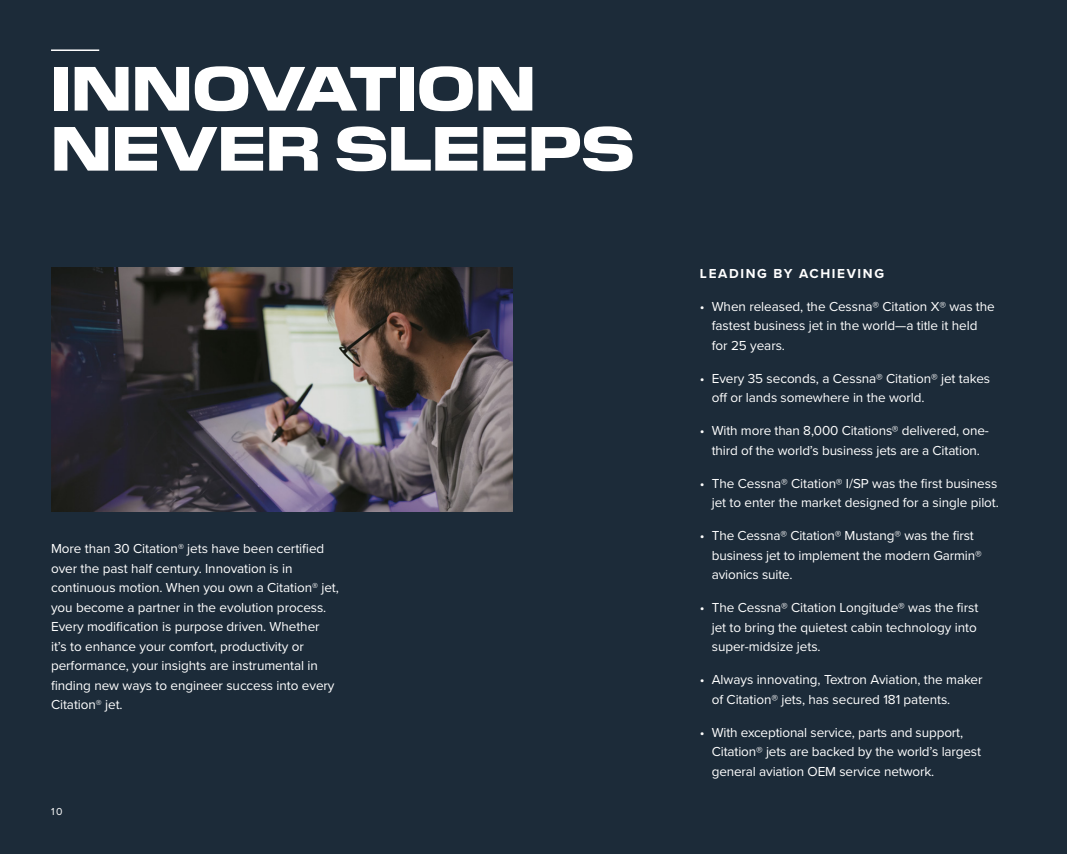
<style>
.page{position:relative;width:1067px;height:854px;background:#fff}
.page>*{position:absolute;margin:0;border:0;box-sizing:border-box;transform-origin:0 0}
.t1{font:800 62.25px/60px "Pilat Wide";color:#fff}
.t2{font:13.5px/19.5px "Proxima Nova";letter-spacing:-.005em;color:#fff}
.t3{font:700 13.5px "Proxima Nova";letter-spacing:.12em;color:#fff}
.t4{font:10.5px "Proxima Nova";color:#fff}
.s1{font-size:12px}
</style>
<div class="page">
<div style="left:0;top:0;width:1066px;height:853px;background:#1c2b39"></div>
<img style="left:51px;top:267px;width:461px;height:244px">
<hr style="left:51px;top:49px;width:48px;height:2px;background:#fff">
<h1 class="t1" style="left:51px;top:52px;width:584px">INNOVATION<br>NEVER SLEEPS</h1>
<p class="t2" style="left:51px;top:538px;width:289px">More than 30 Citation<span class="s1">®</span> jets have been certified over the past half century. Innovation is in continuous motion. When you own a Citation<span class="s1">®</span> jet, you become a partner in the evolution process.<br>Every modification is purpose driven. Whether<br>it’s to enhance your comfort, productivity or performance, your insights are instrumental in finding new ways to engineer success into every Citation<span class="s1">®</span> jet.</p>
<p class="t4" style="left:51px;top:803px;width:13px">10</p>
<p class="t3" style="left:700px;top:263px;width:186px">LEADING BY ACHIEVING</p>
<p class="t2" style="left:711px;top:296px;width:284px;text-indent:-12px">• When released, the Cessna® Citation X® was the fastest business jet in the world—a title it held for 25 years.</p>
<p class="t2" style="left:711px;top:368px;width:280px;text-indent:-12px">• Every 35 seconds, a Cessna® Citation® jet takes off or lands somewhere in the world.</p>
<p class="t2" style="left:700px;top:420px;width:290px;text-align:center">• With more than 8,000 Citations® delivered, one&shy;third of the world’s business jets are a Citation.</p>
<p class="t2" style="left:700px;top:473px;width:300px;text-align:right">• The Cessna® Citation® I/SP was the first business jet to enter the market designed for a single pilot.</p>
<p class="t2" style="left:711px;top:525px;width:271px;text-indent:-12px">• The Cessna® Citation® Mustang® was the first business jet to implement the modern Garmin® avionics suite.</p>
<p class="t2" style="left:711px;top:597px;width:268px;text-align:justify;text-indent:-12px">• The Cessna® Citation Longitude® was the first jet to bring the quietest cabin technology into super-midsize jets.</p>
<p class="t2" style="left:711px;top:669px;width:272px;text-indent:-12px">• Always innovating, Textron Aviation, the maker of Citation® jets, has secured 181 patents.</p>
<p class="t2" style="left:711px;top:721px;width:271px;text-indent:-12px">• With exceptional service, parts and support,<br>Citation® jets are backed by the world’s largest general aviation OEM service network.</p>
</div>
